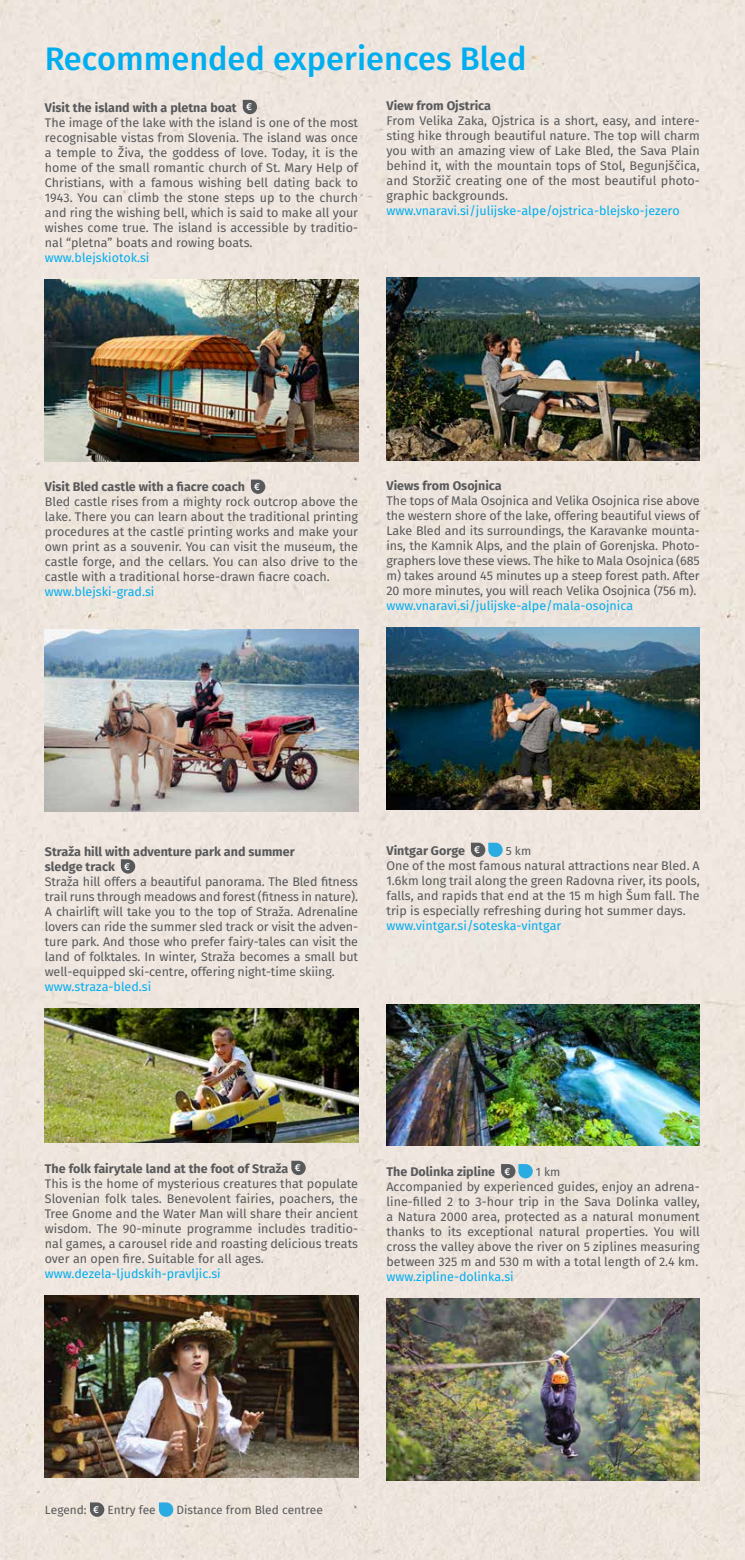
<style>
.page{position:relative;width:745px;height:1560px;background:#fff}
.page>*{position:absolute;margin:0;border:0;box-sizing:border-box;transform-origin:0 0}
.t1{font:500 32.5px "Fira Sans";color:#00aeef}
.t2{font:12.5px/15px "Fira Sans";color:#58595b;text-align:justify}
.t3{font:12.5px "Fira Sans";color:#00aeef}
.t4{font:700 12.5px "Fira Sans";color:#58595b}
.t5{font:11.88px "Fira Sans";color:#58595b}
.s1{font-weight:700}
.s2{font-weight:500;font-size:10px;color:#fff}
</style>
<div class="page">
<div style="left:0;top:1247px;width:744px;height:312px;background:#eee5de"></div>
<div style="left:0;top:0;width:744px;height:1247px;background:#efe6de"></div>
<img style="left:386px;top:278px;width:313px;height:182px">
<img style="left:386px;top:627px;width:313px;height:182px">
<svg style="left:470px;top:842px;width:32px;height:15px"></svg>
<img style="left:386px;top:1004px;width:313px;height:141px">
<svg style="left:500px;top:1163px;width:32px;height:15px"></svg>
<img style="left:386px;top:1298px;width:313px;height:182px">
<svg style="left:90px;top:1502px;width:14px;height:14px"></svg>
<svg style="left:159px;top:1502px;width:14px;height:14px"></svg>
<svg style="left:242px;top:100px;width:15px;height:14px"></svg>
<img style="left:45px;top:279px;width:313px;height:182px">
<svg style="left:251px;top:479px;width:14px;height:15px"></svg>
<img style="left:45px;top:629px;width:313px;height:182px">
<svg style="left:121px;top:859px;width:14px;height:14px"></svg>
<img style="left:45px;top:1008px;width:313px;height:134px">
<svg style="left:291px;top:1160px;width:14px;height:14px"></svg>
<img style="left:45px;top:1294px;width:313px;height:182px">
<h1 class="t1" style="left:45px;top:36px;width:483px">Recommended experiences Bled</h1>
<p class="t4" style="left:386px;top:97px;width:106px">View from Ojstrica</p>
<p class="t2" style="left:386px;top:114px;width:314px">From Velika Zaka, Ojstrica is a short, easy, and intere&shy;sting hike through beautiful nature. The top will charm you with an amazing view of Lake Bled, the Sava Plain behind it, with the mountain tops of Stol, Begunjščica, and Storžič creating one of the most beautiful photo&shy;graphic backgrounds.</p>
<p class="t3" style="left:386px;top:202px;width:294px">www.vnaravi.si/julijske-alpe/ojstrica-blejsko-jezero</p>
<p class="t2" style="left:45px;top:101px;width:314px;text-align:left"><span class="s1">Visit the island with a pletna boat</span> <span class="s2">€<br></span>The image of the lake with the island is one of the most recognisable vistas from Slovenia. The island was once a temple to Živa, the goddess of love. Today, it is the home of the small romantic church of St. Mary Help of Christians, with a famous wishing bell dating back to 1943. You can climb the stone steps up to the church and ring the wishing bell, which is said to make all your wishes come true. The island is accessible by traditio&shy;nal “pletna” boats and rowing boats.</p>
<p class="t3" style="left:45px;top:249px;width:106px">www.blejskiotok.si</p>
<p class="t2" style="left:45px;top:480px;width:314px;text-align:left"><span class="s1">Visit Bled castle with a fiacre coach</span> <span class="s2">€<br></span>Bled castle rises from a mighty rock outcrop above the lake. There you can learn about the traditional printing procedures at the castle printing works and make your own print as a souvenir. You can visit the museum, the castle forge, and the cellars. You can also drive to the castle with a traditional horse-drawn fiacre coach.</p>
<p class="t3" style="left:45px;top:583px;width:111px">www.blejski-grad.si</p>
<p class="t4" style="left:386px;top:476px;width:117px">Views from Osojnica</p>
<p class="t2" style="left:386px;top:494px;width:314px">The tops of Mala Osojnica and Velika Osojnica rise above the western shore of the lake, offering beautiful views of Lake Bled and its surroundings, the Karavanke mounta&shy;ins, the Kamnik Alps, and the plain of Gorenjska. Photo&shy;graphers love these views. The hike to Mala Osojnica (685 m) takes around 45 minutes up a steep forest path. After 20 more minutes, you will reach Velika Osojnica (756 m).</p>
<p class="t3" style="left:386px;top:596px;width:248px">www.vnaravi.si/julijske-alpe/mala-osojnica</p>
<p class="t2" style="left:45px;top:845px;width:314px;text-align:left"><span class="s1">Straža hill with adventure park and summer<br>sledge track</span> <span class="s2">€<br></span>Straža hill offers a beautiful panorama. The Bled fitness trail runs through meadows and forest (fitness in nature).<br>A chairlift will take you to the top of Straža. Adrenaline lovers can ride the summer sled track or visit the adven&shy;ture park. And those who prefer fairy-tales can visit the land of folktales. In winter, Straža becomes a small but well-equipped ski-centre, offering night-time skiing.</p>
<p class="t3" style="left:45px;top:977px;width:108px">www.straza-bled.si</p>
<p class="t4" style="left:386px;top:841px;width:95px">Vintgar Gorge <span class="s2">€</span></p>
<p class="t5" style="left:505px;top:842px;width:27px">5 km</p>
<p class="t2" style="left:386px;top:858px;width:314px">One of the most famous natural attractions near Bled. A 1.6km long trail along the green Radovna river, its pools, falls, and rapids that end at the 15 m high Šum fall. The trip is especially refreshing during hot summer days.</p>
<p class="t3" style="left:386px;top:916px;width:176px">www.vintgar.si/soteska-vintgar</p>
<p class="t2" style="left:45px;top:1161px;width:314px;text-align:left"><span class="s1">The folk fairytale land at the foot of Straža</span> <span class="s2">€<br></span>This is the home of mysterious creatures that populate Slovenian folk tales. Benevolent fairies, poachers, the Tree Gnome and the Water Man will share their ancient wisdom. The 90-minute programme includes traditio&shy;nal games, a carousel ride and roasting delicious treats over an open fire. Suitable for all ages.</p>
<p class="t3" style="left:45px;top:1264px;width:177px">www.dezela-ljudskih-pravljic.si</p>
<p class="t4" style="left:386px;top:1162px;width:125px">The Dolinka zipline <span class="s2">€</span></p>
<p class="t5" style="left:535px;top:1163px;width:26px">1 km</p>
<p class="t2" style="left:386px;top:1179px;width:314px">Accompanied by experienced guides, enjoy an adrena&shy;line-filled 2 to 3-hour trip in the Sava Dolinka valley, a Natura 2000 area, protected as a natural monument thanks to its exceptional natural properties. You will cross the valley above the river on 5 ziplines measuring between 325 m and 530 m with a total length of 2.4 km.</p>
<p class="t3" style="left:386px;top:1267px;width:129px">www.zipline-dolinka.si</p>
<p class="t5" style="left:45px;top:1501px;width:112px">Legend: <span class="s2">€</span> Entry fee</p>
<p class="t5" style="left:176px;top:1501px;width:148px">Distance from Bled centree</p>
</div>
